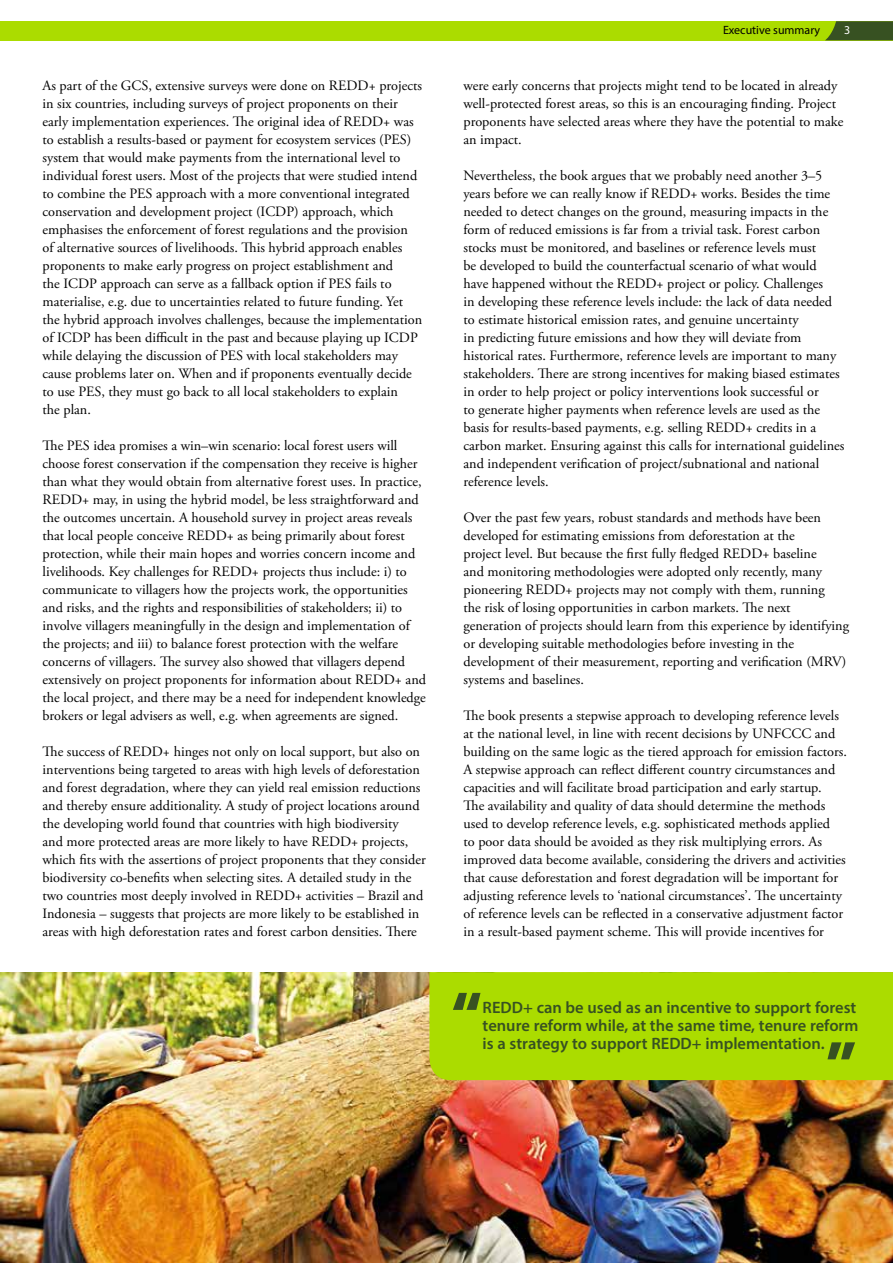
<style>
.page{position:relative;width:893px;height:1263px;background:#fff}
.page>*{position:absolute;margin:0;border:0;box-sizing:border-box;transform-origin:0 0}
.t1{font:600 16.5px/18px "Myriad Pro";color:#375122}
.t2{font:14.25px/18px "Adobe Garamond Pro";color:#000}
.t3{font:12px "Myriad Pro";color:#000}
.t4{font:12px "Myriad Pro";color:#fff}
</style>
<div class="page">
<div style="left:0;top:21px;width:893px;height:19px;background:#abdc00"></div>
<svg style="left:825px;top:21px;width:68px;height:19px"></svg>
<img style="left:0;top:972px;width:893px;height:291px">
<div style="left:429px;top:972px;width:464px;height:108px;background:#abdc00"></div>
<svg style="left:453px;top:993px;width:27px;height:17px"></svg>
<svg style="left:827px;top:1042px;width:28px;height:17px"></svg>
<p class="t2" style="left:43px;top:77px;width:381px">As part of the GCS, extensive surveys were done on REDD+ projects in six countries, including surveys of project proponents on their early implementation experiences. The original idea of REDD+ was to establish a results-based or payment for ecosystem services (PES) system that would make payments from the international level to individual forest users. Most of the projects that were studied intend to combine the PES approach with a more conventional integrated conservation and development project (ICDP) approach, which emphasises the enforcement of forest regulations and the provision of alternative sources of livelihoods. This hybrid approach enables proponents to make early progress on project establishment and<br>the ICDP approach can serve as a fallback option if PES fails to materialise, e.g. due to uncertainties related to future funding. Yet the hybrid approach involves challenges, because the implementation of ICDP has been difficult in the past and because playing up ICDP while delaying the discussion of PES with local stakeholders may cause problems later on. When and if proponents eventually decide to use PES, they must go back to all local stakeholders to explain<br>the plan.</p>
<p class="t2" style="left:43px;top:437px;width:385px">The PES idea promises a win–win scenario: local forest users will choose forest conservation if the compensation they receive is higher than what they would obtain from alternative forest uses. In practice, REDD+ may, in using the hybrid model, be less straightforward and the outcomes uncertain. A household survey in project areas reveals that local people conceive REDD+ as being primarily about forest protection, while their main hopes and worries concern income and livelihoods. Key challenges for REDD+ projects thus include: i) to communicate to villagers how the projects work, the opportunities and risks, and the rights and responsibilities of stakeholders; ii) to involve villagers meaningfully in the design and implementation of the projects; and iii) to balance forest protection with the welfare concerns of villagers. The survey also showed that villagers depend extensively on project proponents for information about REDD+ and the local project, and there may be a need for independent knowledge brokers or legal advisers as well, e.g. when agreements are signed.</p>
<p class="t2" style="left:43px;top:743px;width:385px">The success of REDD+ hinges not only on local support, but also on interventions being targeted to areas with high levels of deforestation and forest degradation, where they can yield real emission reductions and thereby ensure additionality. A study of project locations around the developing world found that countries with high biodiversity<br>and more protected areas are more likely to have REDD+ projects, which fits with the assertions of project proponents that they consider biodiversity co-benefits when selecting sites. A detailed study in the two countries most deeply involved in REDD+ activities – Brazil and Indonesia – suggests that projects are more likely to be established in areas with high deforestation rates and forest carbon densities. There</p>
<p class="t3" style="left:723px;top:23px;width:99px">Executive summary</p>
<p class="t4" style="left:844px;top:23px;width:8px">3</p>
<p class="t2" style="left:463px;top:77px;width:381px">were early concerns that projects might tend to be located in already well-protected forest areas, so this is an encouraging finding. Project proponents have selected areas where they have the potential to make an impact.</p>
<p class="t2" style="left:463px;top:167px;width:382px">Nevertheless, the book argues that we probably need another 3–5 years before we can really know if REDD+ works. Besides the time needed to detect changes on the ground, measuring impacts in the form of reduced emissions is far from a trivial task. Forest carbon stocks must be monitored, and baselines or reference levels must<br>be developed to build the counterfactual scenario of what would have happened without the REDD+ project or policy. Challenges<br>in developing these reference levels include: the lack of data needed to estimate historical emission rates, and genuine uncertainty<br>in predicting future emissions and how they will deviate from historical rates. Furthermore, reference levels are important to many stakeholders. There are strong incentives for making biased estimates in order to help project or policy interventions look successful or<br>to generate higher payments when reference levels are used as the basis for results-based payments, e.g. selling REDD+ credits in a carbon market. Ensuring against this calls for international guidelines and independent verification of project/subnational and national reference levels.</p>
<p class="t2" style="left:463px;top:509px;width:387px">Over the past few years, robust standards and methods have been developed for estimating emissions from deforestation at the<br>project level. But because the first fully fledged REDD+ baseline<br>and monitoring methodologies were adopted only recently, many pioneering REDD+ projects may not comply with them, running<br>the risk of losing opportunities in carbon markets. The next generation of projects should learn from this experience by identifying or developing suitable methodologies before investing in the development of their measurement, reporting and verification (MRV) systems and baselines.</p>
<p class="t2" style="left:463px;top:707px;width:385px">The book presents a stepwise approach to developing reference levels at the national level, in line with recent decisions by UNFCCC and building on the same logic as the tiered approach for emission factors.<br>A stepwise approach can reflect different country circumstances and capacities and will facilitate broad participation and early startup.<br>The availability and quality of data should determine the methods used to develop reference levels, e.g. sophisticated methods applied<br>to poor data should be avoided as they risk multiplying errors. As improved data become available, considering the drivers and activities that cause deforestation and forest degradation will be important for adjusting reference levels to ‘national circumstances’. The uncertainty of reference levels can be reflected in a conservative adjustment factor in a result-based payment scheme. This will provide incentives for</p>
<p class="t1" style="left:483px;top:997px;width:377px">REDD+ can be used as an incentive to support forest tenure reform while, at the same time, tenure reform is a strategy to support REDD+ implementation.</p>
</div>
